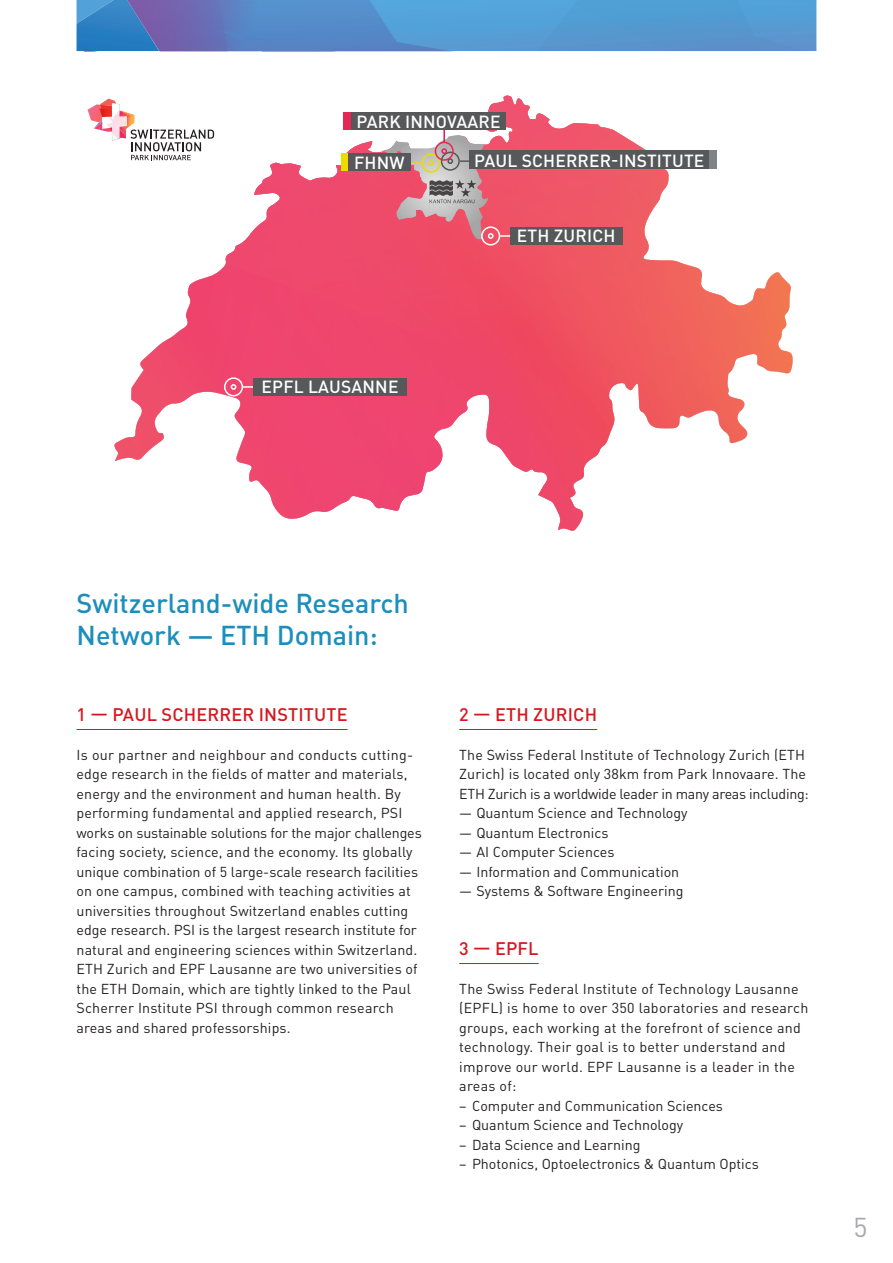
<style>
.page{position:relative;width:893px;height:1263px;background:#fff}
.page>*{position:absolute;margin:0;border:0;box-sizing:border-box;transform-origin:0 0}
.t1{font:500 27px/31.5px "DIN Pro";color:#1d8ebc}
.t2{font:27px "DIN Pro";color:#a8a9ad}
.t3{font:500 18px "DIN Pro";letter-spacing:.01em;color:#d7171f}
.t4{font:500 17.4px "DIN Pro";letter-spacing:.01em;color:#fff}
.t5{font:14.25px/19.5px "DIN Pro";letter-spacing:.01em;color:#231f20}
</style>
<div class="page">
<svg style="left:115px;top:95px;width:678px;height:436px"></svg>
<svg style="left:114px;top:251px;width:399px;height:210px"></svg>
<svg style="left:225px;top:97px;width:443px;height:326px;background:#ef5c74"></svg>
<svg style="left:326px;top:97px;width:178px;height:153px"></svg>
<div style="left:687px;top:151px;width:29px;height:18px;background:#808285"></div>
<div style="left:342px;top:154px;width:62px;height:17px;background:#ebdb01"></div>
<hr style="left:459px;top:729px;width:138px;height:1px;background:#d7171f">
<hr style="left:459px;top:963px;width:80px;height:1px;background:#d7171f">
<hr style="left:77px;top:729px;width:271px;height:1px;background:#d7171f">
<svg style="left:88px;top:97px;width:238px;height:154px"></svg>
<div style="left:510px;top:227px;width:112px;height:18px;background:#57585a"></div>
<img style="left:383px;top:135px;width:105px;height:104px">
<svg style="left:77px;top:0;width:739px;height:51px;background:#548fcb"></svg>
<div style="left:441px;top:152px;width:19px;height:19px;border:2px solid #57585a;border-radius:50%"></div>
<svg style="left:460px;top:160px;width:10px;height:2px"></svg>
<div style="left:421px;top:154px;width:20px;height:19px;border:2px solid #ebdb01;border-radius:50%"></div>
<svg style="left:410px;top:160px;width:24px;height:6px"></svg>
<div style="left:481px;top:226px;width:19px;height:20px;border:2px solid #fff;border-radius:50%"></div>
<svg style="left:488px;top:233px;width:6px;height:6px"></svg>
<svg style="left:500px;top:235px;width:10px;height:2px"></svg>
<div style="left:224px;top:377px;width:19px;height:19px;border:2px solid #fff;border-radius:50%"></div>
<svg style="left:231px;top:384px;width:5px;height:6px"></svg>
<svg style="left:243px;top:386px;width:10px;height:2px"></svg>
<div style="left:254px;top:378px;width:153px;height:17px;background:#57585a"></div>
<svg style="left:443px;top:130px;width:2px;height:12px"></svg>
<div style="left:344px;top:112px;width:62px;height:18px;background:#e72653"></div>
<div style="left:435px;top:142px;width:19px;height:19px;border:2px solid #e72653;border-radius:50%"></div>
<svg style="left:441px;top:148px;width:12px;height:16px"></svg>
<div style="left:470px;top:151px;width:239px;height:18px;background:#57585a"></div>
<div style="left:348px;top:154px;width:62px;height:17px;background:#57585a"></div>
<div style="left:351px;top:112px;width:155px;height:18px;background:#57585a"></div>
<svg style="left:430px;top:180px;width:46px;height:23px"></svg>
<p class="t4" style="left:356px;top:108px;width:145px">PARK INNOVAARE</p>
<p class="t4" style="left:354px;top:150px;width:52px">FHNW</p>
<p class="t4" style="left:474px;top:147px;width:232px">PAUL SCHERRER-INSTITUTE</p>
<p class="t4" style="left:262px;top:373px;width:138px">EPFL LAUSANNE</p>
<p class="t4" style="left:517px;top:223px;width:100px">ETH ZURICH</p>
<h1 class="t1" style="left:77px;top:586px;width:334px">Switzerland-wide Research<br>Network — ETH Domain:</h1>
<p class="t3" style="left:77px;top:700px;width:272px">1 — PAUL SCHERRER INSTITUTE</p>
<p class="t5" style="left:77px;top:744px;width:347px">Is our partner and neighbour and conducts cutting&shy;edge research in the fields of matter and materials, energy and the environment and human health. By performing fundamental and applied research, PSI works on sustainable solutions for the major challenges facing society, science, and the economy. Its globally unique combination of 5 large-scale research facilities on one campus, combined with teaching activities at universities throughout Switzerland enables cutting edge research. PSI is the largest research institute for natural and engineering sciences within Switzerland.<br>ETH Zurich and EPF Lausanne are two universities of the ETH Domain, which are tightly linked to the Paul Scherrer Institute PSI through common research areas and shared professorships.</p>
<p class="t3" style="left:459px;top:700px;width:139px">2 — ETH ZURICH</p>
<p class="t5" style="left:459px;top:744px;width:351px">The Swiss Federal Institute of Technology Zurich (ETH<br>Zurich) is located only 38km from Park Innovaare. The<br>ETH Zurich is a worldwide leader in many areas including:</p>
<p class="t5" style="left:459px;top:803px;width:230px">— Quantum Science and Technology</p>
<p class="t5" style="left:459px;top:822px;width:151px">— Quantum Electronics</p>
<p class="t5" style="left:459px;top:842px;width:157px">— AI Computer Sciences</p>
<p class="t5" style="left:459px;top:861px;width:222px">— Information and Communication</p>
<p class="t5" style="left:459px;top:881px;width:226px">— Systems &amp; Software Engineering</p>
<p class="t3" style="left:459px;top:934px;width:81px">3 — EPFL</p>
<p class="t5" style="left:459px;top:978px;width:351px">The Swiss Federal Institute of Technology Lausanne (EPFL) is home to over 350 laboratories and research groups, each working at the forefront of science and technology. Their goal is to better understand and improve our world. EPF Lausanne is a leader in the areas of:</p>
<p class="t5" style="left:459px;top:1095px;width:265px">– Computer and Communication Sciences</p>
<p class="t5" style="left:459px;top:1115px;width:225px">– Quantum Science and Technology</p>
<p class="t5" style="left:459px;top:1134px;width:183px">– Data Science and Learning</p>
<p class="t5" style="left:459px;top:1153px;width:301px">– Photonics, Optoelectronics &amp; Quantum Optics</p>
<h1 class="t2" style="left:853px;top:1209px;width:16px">5</h1>
</div>
